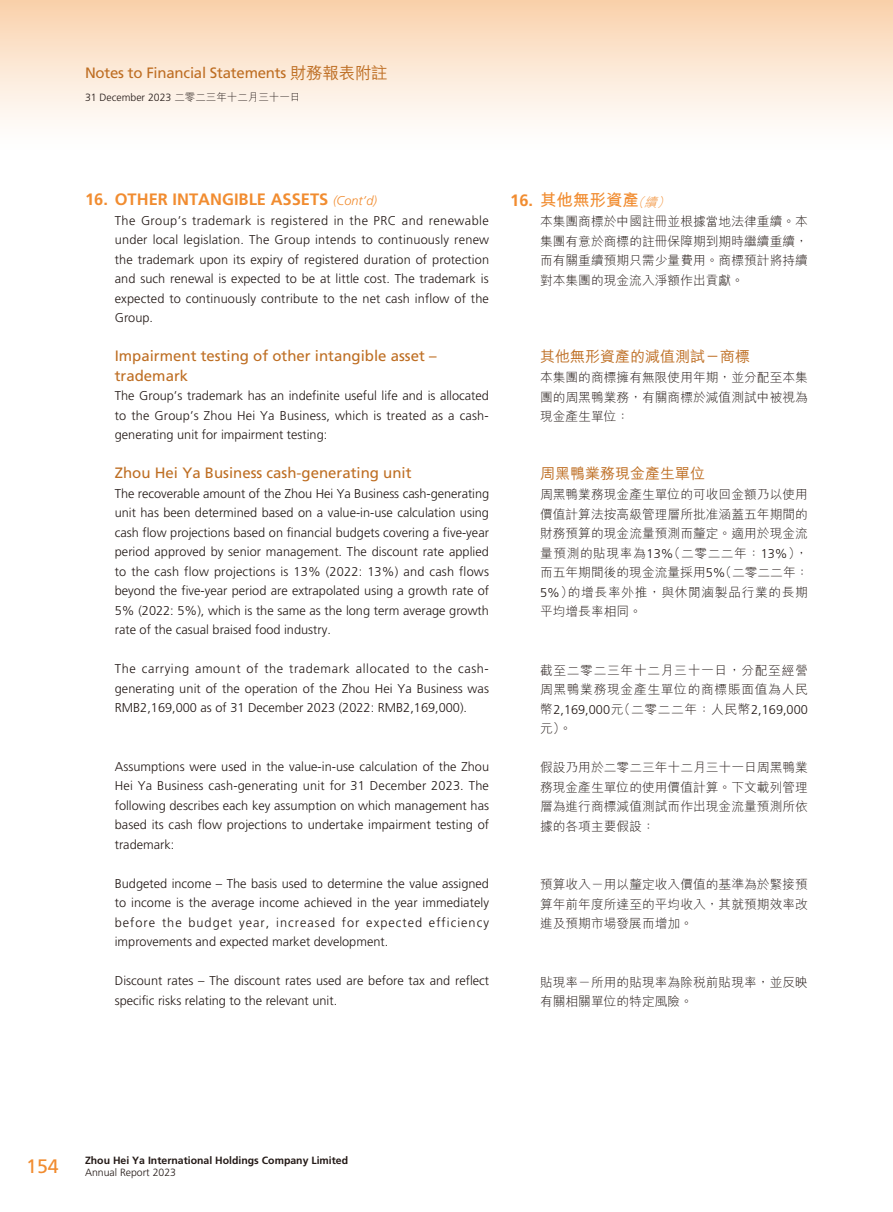
<style>
.page{position:relative;width:893px;height:1212px;background:#fff}
.page>*{position:absolute;margin:0;border:0;box-sizing:border-box;transform-origin:0 0}
.t1{font:19.5px "Frutiger LT Std";color:#f18c30}
.t2{font:700 16.5px "Frutiger LT Std";color:#f18c30}
.t3{font:700 16.5px "M Hei HK";color:#f18c30}
.t4{font:15px/19.5px "Frutiger LT Std";color:#be6e23}
.t5{font:500 15px "M Hei HK";color:#be6e23}
.t6{font:300 12.75px/19.5px "Frutiger LT Std";color:#231916;text-align:justify}
.t7{font:300 12.75px/19.5px "M Hei HK";color:#231916;text-align:justify}
.t8{font:300 12.75px/19.5px "M Hei HK";letter-spacing:.055em;color:#231916}
.t9{font:700 10.5px "Frutiger LT Std";color:#231916}
.t10{font:300 10.5px "Frutiger LT Std";color:#231916}
.s1{font-family:"M Hei HK";font-weight:500;font-size:16.5px}
.s2{font-family:"M Hei HK"}
.s3{font-weight:300;font-style:italic;font-size:12.75px}
.s4{font-family:"Frutiger LT Std"}
</style>
<div class="page">
<div style="left:0;top:0;width:893px;height:170px;background:linear-gradient(to bottom,#fad3af,#fff)"></div>
<p class="t4" style="left:85px;top:63px;width:304px">Notes to Financial Statements <span class="s1">財務報表附註</span></p>
<p class="t10" style="left:85px;top:91px;width:217px">31 December 2023 <span class="s2">二零二三年十二月三十一日</span></p>
<p class="t2" style="left:85px;top:190px;width:293px">16. OTHER INTANGIBLE ASSETS <span class="s3">(Cont’d)</span></p>
<p class="t6" style="left:115px;top:211px;width:376px">The Group’s trademark is registered in the PRC and renewable under local legislation. The Group intends to continuously renew the trademark upon its expiry of registered duration of protection and such renewal is expected to be at little cost. The trademark is expected to continuously contribute to the net cash inflow of the Group.</p>
<p class="t4" style="left:115px;top:346px;width:323px">Impairment testing of other intangible asset – trademark</p>
<p class="t6" style="left:115px;top:386px;width:376px">The Group’s trademark has an indefinite useful life and is allocated to the Group’s Zhou Hei Ya Business, which is treated as a cash&shy;generating unit for impairment testing:</p>
<p class="t4" style="left:115px;top:463px;width:298px">Zhou Hei Ya Business cash-generating unit</p>
<p class="t6" style="left:115px;top:484px;width:376px">The recoverable amount of the Zhou Hei Ya Business cash-generating unit has been determined based on a value-in-use calculation using cash flow projections based on financial budgets covering a five-year period approved by senior management. The discount rate applied to the cash flow projections is 13% (2022: 13%) and cash flows beyond the five-year period are extrapolated using a growth rate of 5% (2022: 5%), which is the same as the long term average growth rate of the casual braised food industry.</p>
<p class="t6" style="left:115px;top:659px;width:376px">The carrying amount of the trademark allocated to the cash&shy;generating unit of the operation of the Zhou Hei Ya Business was RMB2,169,000 as of 31 December 2023 (2022: RMB2,169,000).</p>
<p class="t6" style="left:115px;top:757px;width:376px">Assumptions were used in the value-in-use calculation of the Zhou Hei Ya Business cash-generating unit for 31 December 2023. The following describes each key assumption on which management has based its cash flow projections to undertake impairment testing of trademark:</p>
<p class="t6" style="left:115px;top:874px;width:376px">Budgeted income – The basis used to determine the value assigned to income is the average income achieved in the year immediately before the budget year, increased for expected efficiency improvements and expected market development.</p>
<p class="t6" style="left:115px;top:971px;width:376px">Discount rates – The discount rates used are before tax and reflect specific risks relating to the relevant unit.</p>
<p class="t3" style="left:510px;top:188px;width:165px"><span class="s4">16.</span> 其他無形資產<span class="s3">（續）</span></p>
<p class="t7" style="left:540px;top:211px;width:269px">本集團商標於中國註冊並根據當地法律重續。本集團有意於商標的註冊保障期到期時繼續重續，而有關重續預期只需少量費用。商標預計將持續對本集團的現金流入淨額作出貢獻。</p>
<p class="t5" style="left:540px;top:346px;width:211px">其他無形資產的減值測試－商標</p>
<p class="t7" style="left:540px;top:367px;width:269px">本集團的商標擁有無限使用年期，並分配至本集團的周黑鴨業務，有關商標於減值測試中被視為現金產生單位：</p>
<p class="t5" style="left:540px;top:463px;width:166px">周黑鴨業務現金產生單位</p>
<p class="t7" style="left:540px;top:484px;width:270px">周黑鴨業務現金產生單位的可收回金額乃以使用價值計算法按高級管理層所批准涵蓋五年期間的財務預算的現金流量預測而釐定。適用於現金流量預測的貼現率為<span class="s4">13%</span>（二零二二年：<span class="s4">13%</span>），而五年期間後的現金流量採用<span class="s4">5%</span>（二零二二年：<span class="s4">5%</span>）的增長率外推，與休閒滷製品行業的長期平均增長率相同。</p>
<p class="t8" style="left:540px;top:660px;width:269px">截至二零二三年十二月三十一日，分配至經營周黑鴨業務現金產生單位的商標賬面值為人民</p>
<p class="t6" style="left:540px;top:700px;width:269px"><span class="s2">幣</span>2,169,000<span class="s2">元（二零二二年：人民幣</span>2,169,000</p>
<p class="t7" style="left:540px;top:718px;width:33px">元）。</p>
<p class="t7" style="left:540px;top:757px;width:269px">假設乃用於二零二三年十二月三十一日周黑鴨業務現金產生單位的使用價值計算。下文載列管理層為進行商標減值測試而作出現金流量預測所依據的各項主要假設：</p>
<p class="t7" style="left:540px;top:874px;width:269px">預算收入－用以釐定收入價值的基準為於緊接預算年前年度所達至的平均收入，其就預期效率改進及預期市場發展而增加。</p>
<p class="t7" style="left:540px;top:972px;width:269px">貼現率－所用的貼現率為除稅前貼現率，並反映有關相關單位的特定風險。</p>
<p class="t9" style="left:85px;top:1154px;width:265px">Zhou Hei Ya International Holdings Company Limited</p>
<h1 class="t1" style="left:26px;top:1155px;width:34px">154</h1>
<p class="t10" style="left:85px;top:1166px;width:93px">Annual Report 2023</p>
</div>
